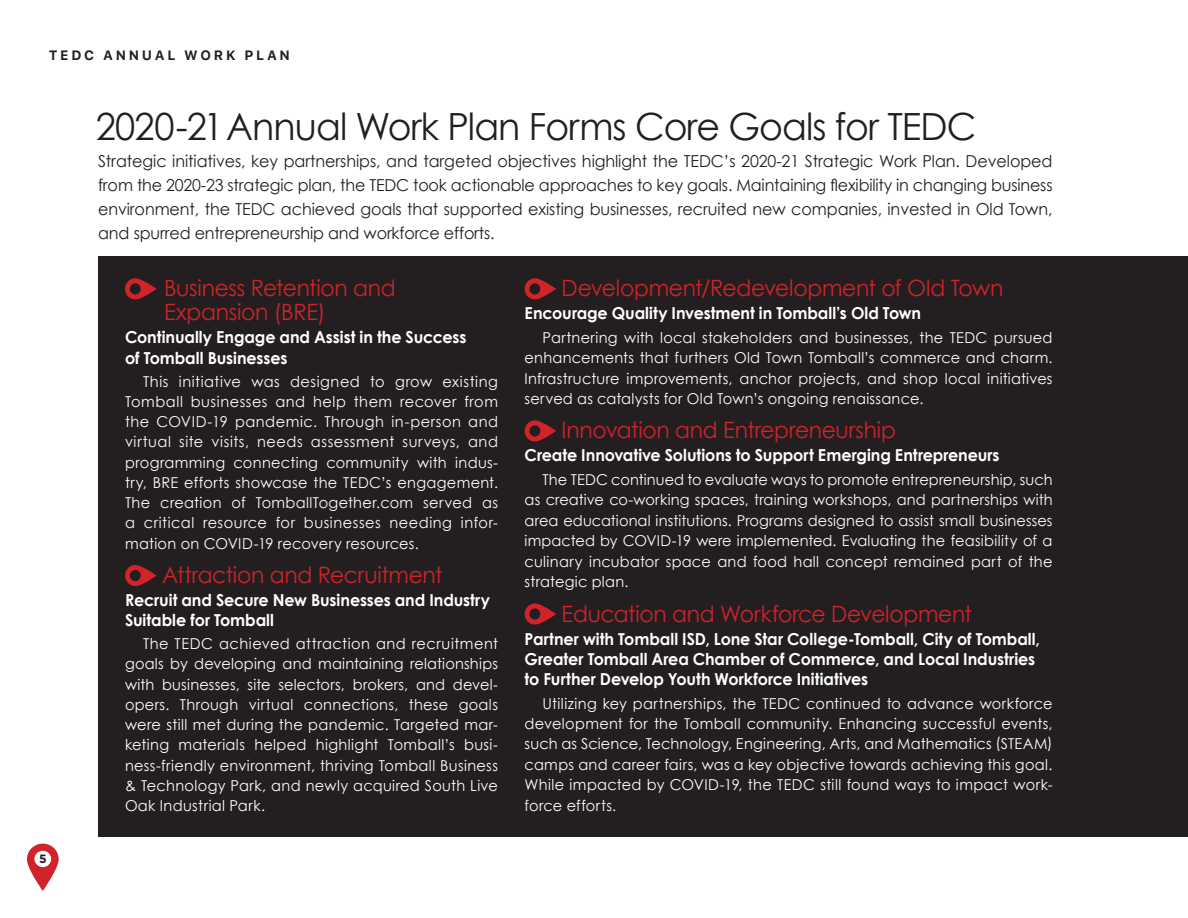
<style>
.page{position:relative;width:1188px;height:918px;background:#fff}
.page>*{position:absolute;margin:0;border:0;box-sizing:border-box;transform-origin:0 0}
.t1{font:37.5px "Century Gothic";letter-spacing:-.025em;color:#231f20}
.t2{font:22.5px/24px "Century Gothic";letter-spacing:-.015em;color:#d1232a}
.t3{font:16.5px/24px "Century Gothic";letter-spacing:-.01em;color:#231f20;text-align:justify}
.t4{font:700 16.5px/20.2px "Century Gothic";letter-spacing:-.005em;color:#fff}
.t5{font:15px/20.2px "Century Gothic";letter-spacing:.02em;color:#fff;text-align:justify}
.t6{font:700 13.5px "Galvji";letter-spacing:.2em;color:#231f20}
.t7{font:700 12px "Gotham";color:#231f20}
</style>
<div class="page">
<svg style="left:27px;top:844px;width:32px;height:47px"></svg>
<div style="left:98px;top:256px;width:1090px;height:581px;background:#231f20"></div>
<svg style="left:125px;top:278px;width:32px;height:21px"></svg>
<svg style="left:125px;top:565px;width:32px;height:21px"></svg>
<svg style="left:525px;top:278px;width:31px;height:21px"></svg>
<svg style="left:525px;top:420px;width:31px;height:21px"></svg>
<svg style="left:525px;top:603px;width:31px;height:22px"></svg>
<p class="t6" style="left:49px;top:47px;width:243px">TEDC ANNUAL WORK PLAN</p>
<h1 class="t1" style="left:95px;top:104px;width:883px">2020-21 Annual Work Plan Forms Core Goals for TEDC</h1>
<p class="t3" style="left:98px;top:148px;width:956px">Strategic initiatives, key partnerships, and targeted objectives highlight the TEDC’s 2020-21 Strategic Work Plan. Developed from the 2020-23 strategic plan, the TEDC took actionable approaches to key goals. Maintaining flexibility in changing business environment, the TEDC achieved goals that supported existing businesses, recruited new companies, invested in Old Town, and spurred entrepreneurship and workforce efforts.</p>
<p class="t7" style="left:39px;top:852px;width:9px">5</p>
<p class="t2" style="left:164px;top:276px;width:233px">Business Retention and<br>Expansion (BRE)</p>
<p class="t4" style="left:125px;top:327px;width:343px">Continually Engage and Assist in the Success of Tomball Businesses</p>
<p class="t5" style="left:125px;top:371px;width:375px;text-indent:18px">This initiative was designed to grow existing Tomball businesses and help them recover from the COVID-19 pandemic. Through in-person and virtual site visits, needs assessment surveys, and programming connecting community with indus&shy;try, BRE efforts showcase the TEDC’s engagement.<br>The creation of TomballTogether.com served as a critical resource for businesses needing infor&shy;mation on COVID-19 recovery resources.</p>
<p class="t2" style="left:162px;top:563px;width:282px">Attraction and Recruitment</p>
<p class="t4" style="left:125px;top:590px;width:367px">Recruit and Secure New Businesses and Industry<br>Suitable for Tomball</p>
<p class="t5" style="left:125px;top:633px;width:375px;text-indent:18px">The TEDC achieved attraction and recruitment goals by developing and maintaining relationships with businesses, site selectors, brokers, and devel&shy;opers. Through virtual connections, these goals were still met during the pandemic. Targeted mar&shy;keting materials helped highlight Tomball’s busi&shy;ness-friendly environment, thriving Tomball Business &amp; Technology Park, and newly acquired South Live Oak Industrial Park.</p>
<p class="t2" style="left:562px;top:276px;width:443px">Development/Redevelopment of Old Town</p>
<p class="t4" style="left:525px;top:303px;width:398px">Encourage Quality Investment in Tomball’s Old Town</p>
<p class="t5" style="left:525px;top:327px;width:529px;text-indent:18px">Partnering with local stakeholders and businesses, the TEDC pursued enhancements that furthers Old Town Tomball’s commerce and charm.<br>Infrastructure improvements, anchor projects, and shop local initiatives served as catalysts for Old Town’s ongoing renaissance.</p>
<p class="t2" style="left:562px;top:418px;width:336px">Innovation and Entrepreneurship</p>
<p class="t4" style="left:525px;top:445px;width:476px">Create Innovative Solutions to Support Emerging Entrepreneurs</p>
<p class="t5" style="left:525px;top:469px;width:529px;text-indent:18px">The TEDC continued to evaluate ways to promote entrepreneurship, such as creative co-working spaces, training workshops, and partnerships with area educational institutions. Programs designed to assist small businesses impacted by COVID-19 were implemented. Evaluating the feasibility of a culinary incubator space and food hall concept remained part of the strategic plan.</p>
<p class="t2" style="left:562px;top:601px;width:412px">Education and Workforce Development</p>
<p class="t4" style="left:525px;top:628px;width:517px">Partner with Tomball ISD, Lone Star College-Tomball, City of Tomball,<br>Greater Tomball Area Chamber of Commerce, and Local Industries to Further Develop Youth Workforce Initiatives</p>
<p class="t5" style="left:525px;top:693px;width:529px;text-indent:18px">Utilizing key partnerships, the TEDC continued to advance workforce development for the Tomball community. Enhancing successful events, such as Science, Technology, Engineering, Arts, and Mathematics (STEAM) camps and career fairs, was a key objective towards achieving this goal.<br>While impacted by COVID-19, the TEDC still found ways to impact work&shy;force efforts.</p>
</div>
